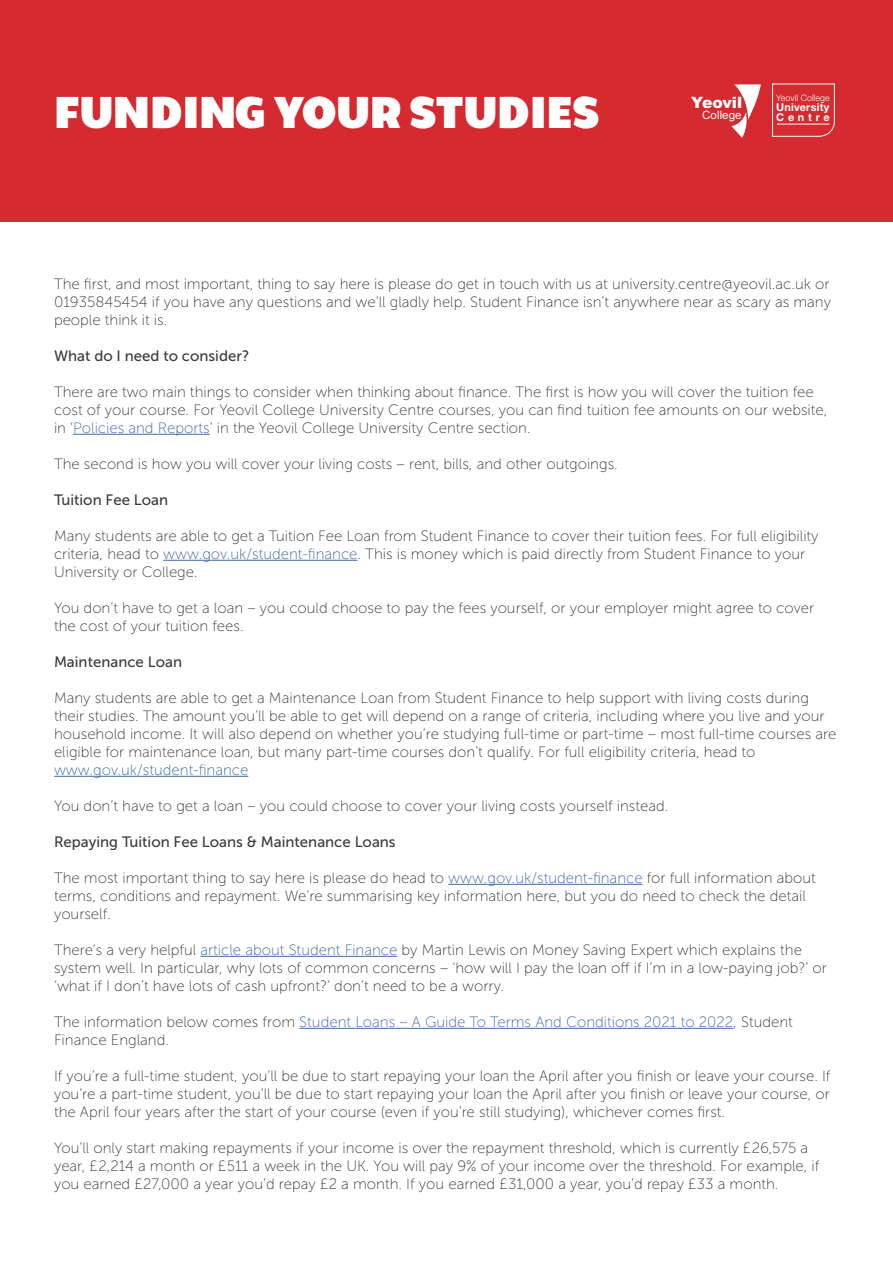
<style>
.page{position:relative;width:893px;height:1263px;background:#fff}
.page>*{position:absolute;margin:0;border:0;box-sizing:border-box;transform-origin:0 0}
.t1{font:700 44.4px "Walrus";letter-spacing:-.005em;color:#fff}
.t2{font:900 15.6px "Arial";color:#fff}
.t3{font:15px/18px "Museo Sans 100";color:#3c3c3b}
.t4{font:15px "Museo Sans 500";color:#3c3c3b}
.t5{font:15px "Museo Sans 100";color:#3f68a5}
.t6{font:11.55px "Arial";color:#fff}
.t7{font:700 10.8px/9.4px "Helvetica Neue";letter-spacing:.015em;color:#fff}
.t8{font:300 8.85px "Helvetica Neue";letter-spacing:.01em;color:#fff}
.s1{color:#3f68a5}
</style>
<div class="page">
<hr style="left:73px;top:434px;width:137px;height:1px;background:#3f68a5">
<hr style="left:163px;top:560px;width:195px;height:1px;background:#3f68a5">
<hr style="left:54px;top:776px;width:194px;height:1px;background:#3f68a5">
<hr style="left:448px;top:884px;width:195px;height:1px;background:#3f68a5">
<hr style="left:200px;top:956px;width:197px;height:1px;background:#3f68a5">
<hr style="left:299px;top:1028px;width:434px;height:1px;background:#3f68a5">
<div style="left:0;top:0;width:893px;height:221px;background:#d52a2f"></div>
<svg style="left:731px;top:84px;width:30px;height:54px"></svg>
<svg style="left:772px;top:83px;width:63px;height:54px"></svg>
<svg style="left:772px;top:84px;width:62px;height:52px"></svg>
<hr style="left:777px;top:124px;width:52px;height:1px;background:#fff">
<h1 class="t1" style="left:54px;top:85px;width:548px">FUNDING YOUR STUDIES</h1>
<p class="t2" style="left:691px;top:91px;width:52px">Yeovil</p>
<p class="t6" style="left:702px;top:106px;width:41px">College</p>
<p class="t8" style="left:776px;top:90px;width:55px">Yeovil College</p>
<p class="t7" style="left:776px;top:103px;width:55px">University<br>Centre</p>
<p class="t3" style="left:54px;top:275px;width:779px;text-align:justify">The first, and most important, thing to say here is please do get in touch with us at university.centre@yeovil.ac.uk or 01935845454 if you have any questions and we’ll gladly help. Student Finance isn’t anywhere near as scary as many people think it is.</p>
<p class="t4" style="left:54px;top:347px;width:197px">What do I need to consider?</p>
<p class="t3" style="left:54px;top:383px;width:775px">There are two main things to consider when thinking about finance. The first is how you will cover the tuition fee cost of your course. For Yeovil College University Centre courses, you can find tuition fee amounts on our website, in ‘<span class="s1">Policies and Reports</span>’ in the Yeovil College University Centre section.</p>
<p class="t3" style="left:54px;top:455px;width:565px">The second is how you will cover your living costs – rent, bills, and other outgoings.</p>
<p class="t4" style="left:54px;top:491px;width:116px">Tuition Fee Loan</p>
<p class="t3" style="left:54px;top:527px;width:766px">Many students are able to get a Tuition Fee Loan from Student Finance to cover their tuition fees. For full eligibility criteria, head to <span class="s1">www.gov.uk/student-finance</span>. This is money which is paid directly from Student Finance to your<br>University or College.</p>
<p class="t3" style="left:54px;top:599px;width:762px">You don’t have to get a loan – you could choose to pay the fees yourself, or your employer might agree to cover the cost of your tuition fees.</p>
<p class="t4" style="left:54px;top:653px;width:130px">Maintenance Loan</p>
<p class="t3" style="left:54px;top:689px;width:784px">Many students are able to get a Maintenance Loan from Student Finance to help support with living costs during their studies. The amount you’ll be able to get will depend on a range of criteria, including where you live and your household income. It will also depend on whether you’re studying full-time or part-time – most full-time courses are eligible for maintenance loan, but many part-time courses don’t qualify. For full eligibility criteria, head to</p>
<p class="t5" style="left:54px;top:762px;width:196px">www.gov.uk/student-finance</p>
<p class="t3" style="left:54px;top:797px;width:616px">You don’t have to get a loan – you could choose to cover your living costs yourself instead.</p>
<p class="t4" style="left:54px;top:833px;width:343px">Repaying Tuition Fee Loans &amp; Maintenance Loans</p>
<p class="t3" style="left:54px;top:869px;width:763px">The most important thing to say here is please do head to <span class="s1">www.gov.uk/student-finance</span> for full information about terms, conditions and repayment. We’re summarising key information here, but you do need to check the detail yourself.</p>
<p class="t3" style="left:54px;top:941px;width:774px">There’s a very helpful <span class="s1">article about Student Finance</span> by Martin Lewis on Money Saving Expert which explains the system well. In particular, why lots of common concerns – ‘how will I pay the loan off if I’m in a low-paying job?’ or ‘what if I don’t have lots of cash upfront?’ don’t need to be a worry.</p>
<p class="t3" style="left:54px;top:1013px;width:740px">The information below comes from <span class="s1">Student Loans – A Guide To Terms And Conditions 2021 to 2022</span>, Student<br>Finance England.</p>
<p class="t3" style="left:54px;top:1067px;width:778px;text-align:justify">If you’re a full-time student, you’ll be due to start repaying your loan the April after you finish or leave your course. If you’re a part-time student, you’ll be due to start repaying your loan the April after you finish or leave your course, or the April four years after the start of your course (even if you’re still studying), whichever comes first.</p>
<p class="t3" style="left:54px;top:1139px;width:767px">You’ll only start making repayments if your income is over the repayment threshold, which is currently £26,575 a year, £2,214 a month or £511 a week in the UK. You will pay 9% of your income over the threshold. For example, if you earned £27,000 a year you’d repay £2 a month. If you earned £31,000 a year, you’d repay £33 a month.</p>
</div>
